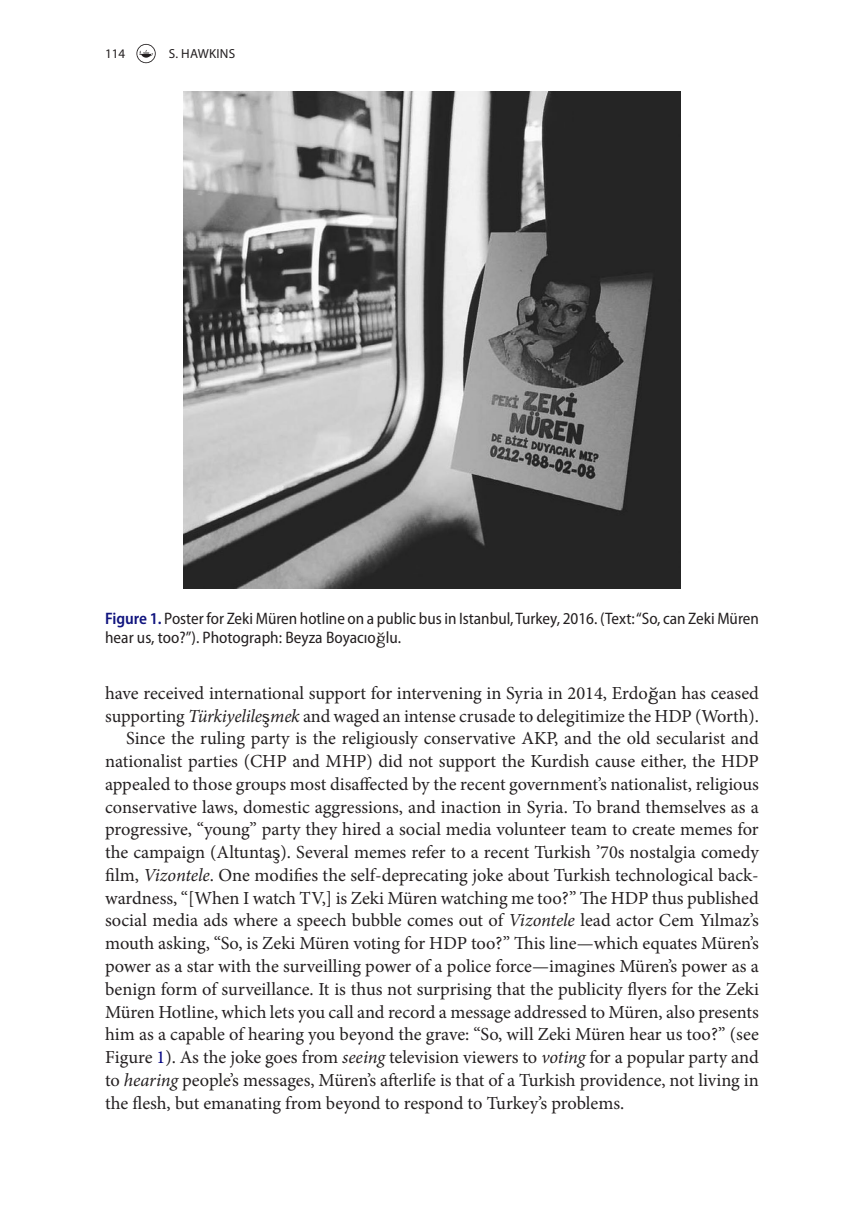
<style>
.page{position:relative;width:864px;height:1231px;background:#fff}
.page>*{position:absolute;margin:0;border:0;box-sizing:border-box;transform-origin:0 0}
.t1{font:18.38px "Minion Pro";color:#231f20}
.t2{font:semi-condensed 16.62px/19.2px "Myriad Pro";color:#231f20}
.t3{font:13.12px "Myriad Pro";letter-spacing:.02em;color:#231f20}
.s1{font-weight:600;color:#10147e}
.s2{font-family:"Code 2000";font-stretch:normal}
.s3{font-family:"Code 2000"}
.s4{font-style:italic}
.s5{color:#000080}
</style>
<div class="page">
<img style="left:184px;top:92px;width:496px;height:496px">
<svg style="left:136px;top:44px;width:20px;height:19px"></svg>
<p class="t3" style="left:105px;top:45px;width:22px">114</p>
<p class="t3" style="left:169px;top:45px;width:68px">S. HAWKINS</p>
<p class="t2" style="left:105px;top:608px;width:655px"><span class="s1">Figure 1.</span> Poster for Zeki Müren hotline on a public bus in Istanbul, Turkey, 2016. (Text: “So, can Zeki Müren hear us, too?”). Photograph: Beyza Boyacıo<span class="s2">ğ</span>lu.</p>
<p class="t1" style="left:105px;top:680px;width:655px">have received international support for intervening in Syria in 2014, Erdo<span class="s3">ğ</span>an has ceased</p>
<p class="t1" style="left:105px;top:703px;width:655px">supporting <span class="s4">Türkiyelile</span><span class="s3">ş</span><span class="s4">mek</span> and waged an intense crusade to delegitimize the HDP (Worth).</p>
<p class="t1" style="left:126px;top:726px;width:634px">Since the ruling party is the religiously conservative AKP, and the old secularist and</p>
<p class="t1" style="left:105px;top:748px;width:655px">nationalist parties (CHP and MHP) did not support the Kurdish cause either, the HDP</p>
<p class="t1" style="left:105px;top:771px;width:655px">appealed to those groups most disaffected by the recent government’s nationalist, religious</p>
<p class="t1" style="left:105px;top:794px;width:655px">conservative laws, domestic aggressions, and inaction in Syria. To brand themselves as a</p>
<p class="t1" style="left:105px;top:817px;width:655px">progressive, “young” party they hired a social media volunteer team to create memes for</p>
<p class="t1" style="left:105px;top:839px;width:655px">the campaign (Altunta<span class="s3">ş</span>). Several memes refer to a recent Turkish ’70s nostalgia comedy</p>
<p class="t1" style="left:105px;top:862px;width:655px">film, <span class="s4">Vizontele</span>. One modifies the self-deprecating joke about Turkish technological back-</p>
<p class="t1" style="left:105px;top:885px;width:655px">wardness, “[When I watch TV,] is Zeki Müren watching me too?” The HDP thus published</p>
<p class="t1" style="left:105px;top:908px;width:655px">social media ads where a speech bubble comes out of <span class="s4">Vizontele</span> lead actor Cem Yılmaz’s</p>
<p class="t1" style="left:105px;top:930px;width:655px">mouth asking, “So, is Zeki Müren voting for HDP too?” This line—which equates Müren’s</p>
<p class="t1" style="left:105px;top:953px;width:655px">power as a star with the surveilling power of a police force—imagines Müren’s power as a</p>
<p class="t1" style="left:105px;top:976px;width:655px">benign form of surveillance. It is thus not surprising that the publicity flyers for the Zeki</p>
<p class="t1" style="left:105px;top:999px;width:655px">Müren Hotline, which lets you call and record a message addressed to Müren, also presents</p>
<p class="t1" style="left:105px;top:1022px;width:655px">him as a capable of hearing you beyond the grave: “So, will Zeki Müren hear us too?” (see</p>
<p class="t1" style="left:105px;top:1044px;width:655px">Figure <span class="s5">1</span>). As the joke goes from <span class="s4">seeing</span> television viewers to <span class="s4">voting</span> for a popular party and</p>
<p class="t1" style="left:105px;top:1067px;width:655px">to <span class="s4">hearing</span> people’s messages, Müren’s afterlife is that of a Turkish providence, not living in</p>
<p class="t1" style="left:105px;top:1090px;width:520px">the flesh, but emanating from beyond to respond to Turkey’s problems.</p>
</div>
